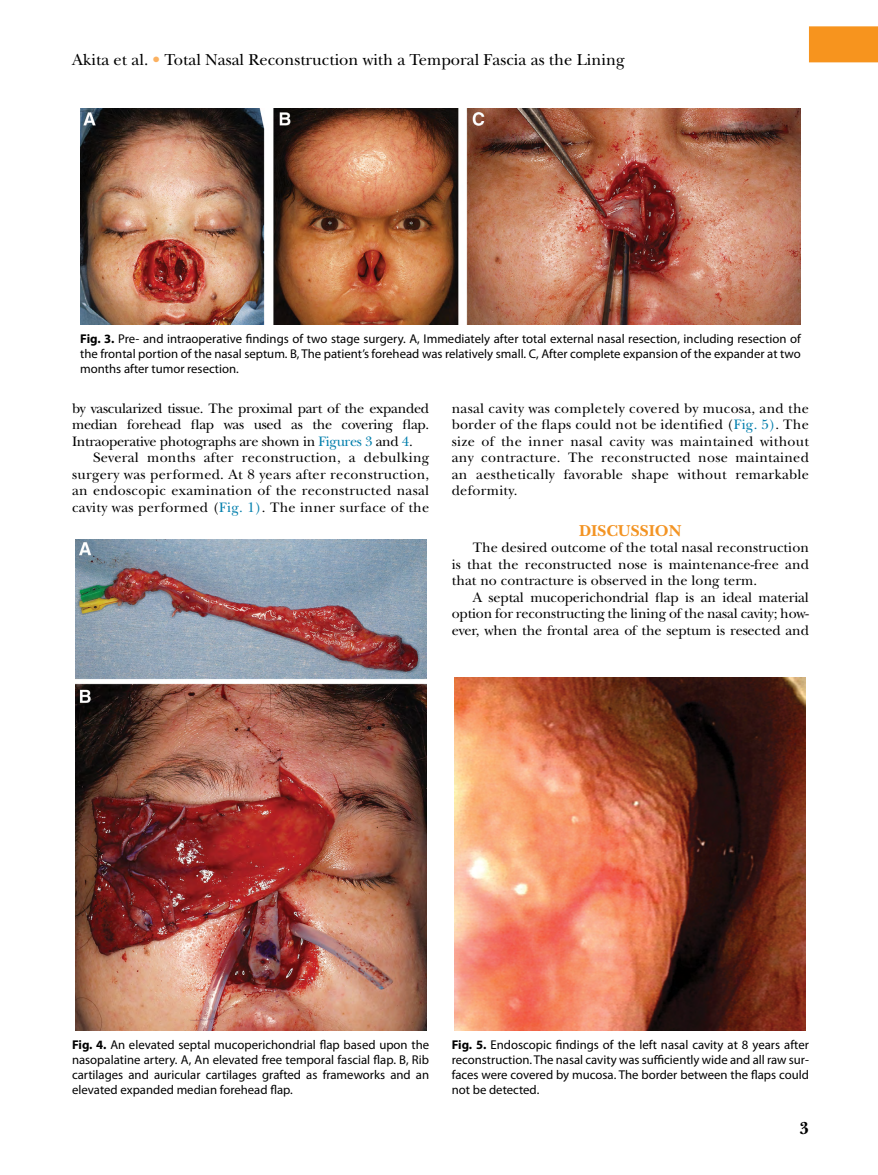
<style>
.page{position:relative;width:878px;height:1175px;background:#fff}
.page>*{position:absolute;margin:0;border:0;box-sizing:border-box;transform-origin:0 0}
.t1{font:700 18px "New Baskerville Std";color:#000}
.t2{font:16.5px "New Baskerville Std";color:#000}
.t3{font:700 16.5px "New Baskerville Std";color:#f39424}
.t4{font:14.25px/16.5px "New Baskerville Std";letter-spacing:.005em;color:#000;text-align:justify}
.t5{font:12.75px/15px "Myriad Pro";color:#000;text-align:justify}
.s1{color:#fbb161}
.s2{font-weight:700}
.s3{color:#017eac}
</style>
<div class="page">
<div style="left:808px;top:26px;width:70px;height:36px;background:#f7941e"></div>
<img style="left:80px;top:108px;width:720px;height:216px">
<img style="left:455px;top:677px;width:351px;height:353px">
<img style="left:75px;top:540px;width:351px;height:490px">
<p class="t2" style="left:72px;top:50px;width:554px">Akita et al. <span class="s1">•</span> Total Nasal Reconstruction with a Temporal Fascia as the Lining</p>
<p class="t5" style="left:80px;top:331px;width:722px"><span class="s2">Fig. 3.</span> Pre- and intraoperative findings of two stage surgery. A, Immediately after total external nasal resection, including resection of the frontal portion of the nasal septum. B, The patient’s forehead was relatively small. C, After complete expansion of the expander at two months after tumor resection.</p>
<p class="t4" style="left:72px;top:400px;width:359px">by vascularized tissue. The proximal part of the expanded median forehead flap was used as the covering flap.<br>Intraoperative photographs are shown in <span class="s3">Figures 3</span> and <span class="s3">4</span>.</p>
<p class="t4" style="left:72px;top:449px;width:359px;text-indent:21px">Several months after reconstruction, a debulking surgery was performed. At 8 years after reconstruction, an endoscopic examination of the reconstructed nasal cavity was performed (<span class="s3">Fig. 1)</span>. The inner surface of the</p>
<p class="t4" style="left:452px;top:400px;width:359px">nasal cavity was completely covered by mucosa, and the border of the flaps could not be identified (<span class="s3">Fig. 5)</span>. The size of the inner nasal cavity was maintained without any contracture. The reconstructed nose maintained an aesthetically favorable shape without remarkable deformity.</p>
<p class="t3" style="left:579px;top:520px;width:104px">DISCUSSION</p>
<p class="t4" style="left:451px;top:539px;width:359px;text-indent:21px">The desired outcome of the total nasal reconstruction is that the reconstructed nose is maintenance-free and that no contracture is observed in the long term.</p>
<p class="t4" style="left:451px;top:589px;width:359px;text-indent:21px">A septal mucoperichondrial flap is an ideal material option for reconstructing the lining of the nasal cavity; how&shy;ever, when the frontal area of the septum is resected and</p>
<p class="t5" style="left:72px;top:1037px;width:358px"><span class="s2">Fig. 4.</span> An elevated septal mucoperichondrial flap based upon the nasopalatine artery. A, An elevated free temporal fascial flap. B, Rib cartilages and auricular cartilages grafted as frameworks and an elevated expanded median forehead flap.</p>
<p class="t5" style="left:452px;top:1037px;width:359px"><span class="s2">Fig. 5.</span> Endoscopic findings of the left nasal cavity at 8 years after reconstruction. The nasal cavity was sufficiently wide and all raw sur&shy;faces were covered by mucosa. The border between the flaps could not be detected.</p>
<p class="t1" style="left:799px;top:1118px;width:11px">3</p>
</div>
